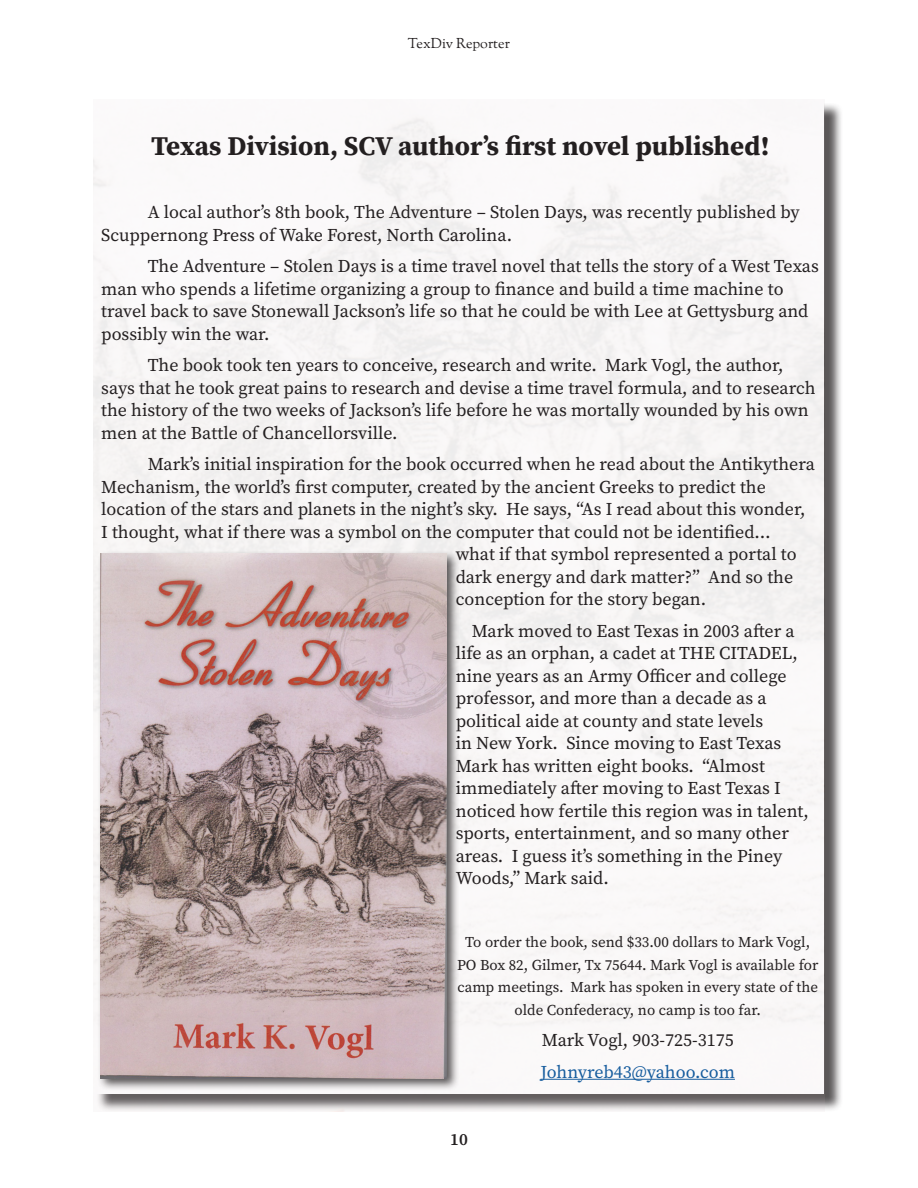
<style>
.page{position:relative;width:918px;height:1188px;background:#fff}
.page>*{position:absolute;margin:0;border:0;box-sizing:border-box;transform-origin:0 0}
.Body_Text_-_1st_Lett{font:700 27px "Source Serif Pro";color:#231f20}
.Body_Text_-_1st_Lett-2{font:18px/22.5px "Source Serif Pro";color:#231f20}
.Body_Text_-_1st_Lett-3{font:18px "Source Serif Pro";color:#175d9e}
.t1{font:600 16.95px "Source Serif Pro";color:#231f20}
.Body_Text_-_1st_Lett-4{font:15px/22.5px "Source Serif Pro";color:#231f20;text-align:center}
.t2{font:14.1px "OFL Goudy St M";color:#231f20}
</style>
<div class="page">
<div style="left:96px;top:103px;width:747px;height:1009px;background:#231f20;opacity:.75"></div>
<div style="left:94px;top:103px;width:730px;height:1009px;background:#f8f6f6"></div>
<hr style="left:541px;top:1079px;width:194px;height:1px;background:#175d9e">
<div style="left:97px;top:550px;width:363px;height:541px;background:#231f20;opacity:.75"></div>
<img style="left:100px;top:554px;width:347px;height:524px">
<p class="t2" style="left:408px;top:34px;width:104px">TexDiv Reporter</p>
<p class="Body_Text_-_1st_Lett" style="left:151px;top:128px;width:620px">Texas Division, SCV author’s first novel published!</p>
<p class="Body_Text_-_1st_Lett-2" style="left:101px;top:201px;width:700px;text-indent:46px">A local author’s 8th book, The Adventure – Stolen Days, was recently published by<br>Scuppernong Press of Wake Forest, North Carolina.</p>
<p class="Body_Text_-_1st_Lett-2" style="left:101px;top:255px;width:719px;text-indent:46px">The Adventure – Stolen Days is a time travel novel that tells the story of a West Texas man who spends a lifetime organizing a group to finance and build a time machine to travel back to save Stonewall Jackson’s life so that he could be with Lee at Gettysburg and possibly win the war.</p>
<p class="Body_Text_-_1st_Lett-2" style="left:101px;top:354px;width:716px;text-indent:46px">The book took ten years to conceive, research and write. Mark Vogl, the author, says that he took great pains to research and devise a time travel formula, and to research the history of the two weeks of Jackson’s life before he was mortally wounded by his own men at the Battle of Chancellorsville.</p>
<p class="Body_Text_-_1st_Lett-2" style="left:148px;top:453px;width:669px">Mark’s initial inspiration for the book occurred when he read about the Antikythera</p>
<p class="Body_Text_-_1st_Lett-2" style="left:101px;top:476px;width:666px">Mechanism, the world’s first computer, created by the ancient Greeks to predict the</p>
<p class="Body_Text_-_1st_Lett-2" style="left:101px;top:498px;width:706px">location of the stars and planets in the night’s sky. He says, “As I read about this wonder,</p>
<p class="Body_Text_-_1st_Lett-2" style="left:101px;top:521px;width:671px">I thought, what if there was a symbol on the computer that could not be identified…</p>
<p class="Body_Text_-_1st_Lett-2" style="left:456px;top:543px;width:342px">what if that symbol represented a portal to</p>
<p class="Body_Text_-_1st_Lett-2" style="left:456px;top:566px;width:339px">dark energy and dark matter?” And so the</p>
<p class="Body_Text_-_1st_Lett-2" style="left:456px;top:588px;width:252px">conception for the story began.</p>
<p class="Body_Text_-_1st_Lett-2" style="left:456px;top:620px;width:355px;text-indent:16px">Mark moved to East Texas in 2003 after a life as an orphan, a cadet at THE CITADEL, nine years as an Army Officer and college professor, and more than a decade as a political aide at county and state levels<br>in New York. Since moving to East Texas Mark has written eight books. “Almost immediately after moving to East Texas I noticed how fertile this region was in talent, sports, entertainment, and so many other areas. I guess it’s something in the Piney Woods,” Mark said.</p>
<p class="Body_Text_-_1st_Lett-4" style="left:457px;top:931px;width:363px">To order the book, send $33.00 dollars to Mark Vogl, PO Box 82, Gilmer, Tx 75644. Mark Vogl is available for camp meetings. Mark has spoken in every state of the olde Confederacy, no camp is too far.</p>
<p class="Body_Text_-_1st_Lett-2" style="left:542px;top:1029px;width:193px">Mark Vogl, 903-725-3175</p>
<p class="Body_Text_-_1st_Lett-3" style="left:541px;top:1060px;width:196px">Johnyreb43@yahoo.com</p>
<p class="t1" style="left:450px;top:1128px;width:19px">10</p>
</div>
